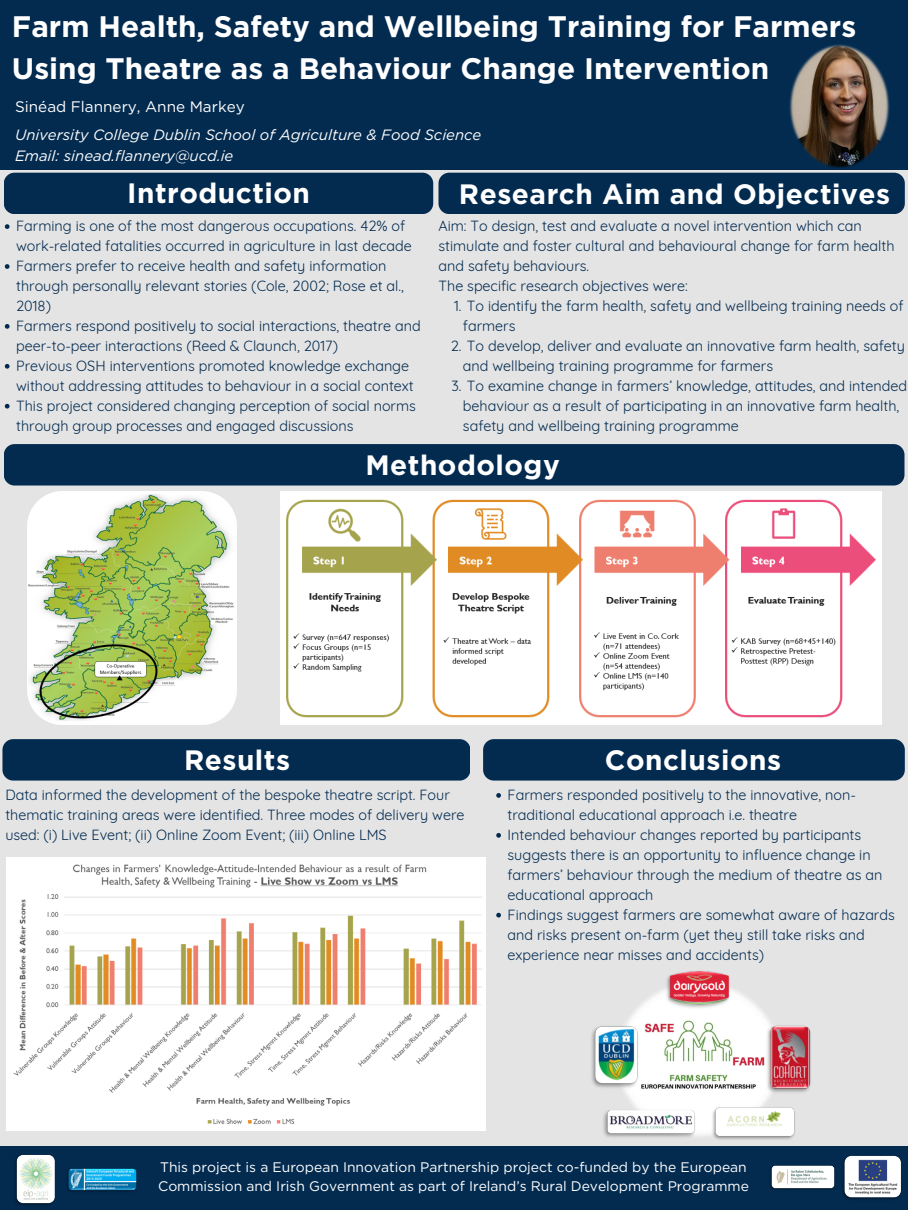
<style>
.page{position:relative;width:908px;height:1210px;background:#fff}
.page>*{position:absolute;margin:0;border:0;box-sizing:border-box;transform-origin:0 0}
.t1{font:700 29.64px/41.5px "Gotham";color:#fff}
.t2{font:700 27.96px "Gotham";letter-spacing:.02em;color:#fff}
.t3{font:15.26px "Gotham";color:#fff}
.t4{font:italic 14.91px "Gotham";color:#fff}
.t5{font:14.35px/19.9px "Quicksand";color:#032b50}
.t6{font:13.86px/19.1px "Gotham";color:#fff}
</style>
<div class="page">
<div style="left:0;top:0;width:907px;height:1210px;background:#e4e4e4"></div>
<div style="left:0;top:0;width:907px;height:169px;background:#032b50"></div>
<div style="left:4px;top:173px;width:429px;height:41px;background:#032b50;border-radius:11px"></div>
<img style="left:280px;top:491px;width:601px;height:233px">
<img style="left:27px;top:491px;width:210px;height:233px">
<img style="left:789px;top:44px;width:100px;height:124px">
<img style="left:6px;top:858px;width:479px;height:272px">
<div style="left:0;top:1146px;width:907px;height:64px;background:#032b50"></div>
<div style="left:483px;top:739px;width:421px;height:41px;background:#032b50;border-radius:11px"></div>
<img style="left:625px;top:990px;width:144px;height:146px">
<img style="left:591px;top:1022px;width:50px;height:69px">
<img style="left:709px;top:1104px;width:86px;height:36px">
<img style="left:762px;top:1022px;width:49px;height:74px">
<img style="left:662px;top:971px;width:71px;height:41px">
<img style="left:603px;top:1106px;width:95px;height:31px">
<img style="left:15px;top:1155px;width:40px;height:50px">
<img style="left:843px;top:1155px;width:58px;height:44px">
<img style="left:67px;top:1168px;width:70px;height:24px">
<img style="left:770px;top:1165px;width:65px;height:25px">
<svg style="left:5px;top:224px;width:5px;height:5px"></svg>
<svg style="left:5px;top:264px;width:5px;height:5px"></svg>
<svg style="left:5px;top:324px;width:5px;height:5px"></svg>
<svg style="left:5px;top:364px;width:5px;height:5px"></svg>
<svg style="left:5px;top:404px;width:5px;height:4px"></svg>
<svg style="left:496px;top:793px;width:5px;height:5px"></svg>
<svg style="left:496px;top:833px;width:5px;height:4px"></svg>
<svg style="left:496px;top:912px;width:5px;height:5px"></svg>
<div style="left:438px;top:173px;width:466px;height:41px;background:#032b50;border-radius:11px"></div>
<div style="left:4px;top:444px;width:900px;height:41px;background:#032b50;border-radius:11px"></div>
<div style="left:2px;top:739px;width:468px;height:41px;background:#032b50;border-radius:11px"></div>
<p class="t1" style="left:12px;top:6px;width:845px">Farm Health, Safety and Wellbeing Training for Farmers<br>Using Theatre as a Behaviour Change Intervention</p>
<p class="t3" style="left:15px;top:98px;width:231px">Sinéad Flannery, Anne Markey</p>
<p class="t4" style="left:15px;top:126px;width:467px">University College Dublin School of Agriculture &amp; Food Science</p>
<p class="t4" style="left:15px;top:147px;width:220px">Email: sinead.flannery@ucd.ie</p>
<p class="t2" style="left:127px;top:176px;width:184px">Introduction</p>
<p class="t2" style="left:459px;top:177px;width:432px">Research Aim and Objectives</p>
<p class="t5" style="left:16px;top:216px;width:397px">Farming is one of the most dangerous occupations. 42% of work-related fatalities occurred in agriculture in last decade</p>
<p class="t5" style="left:16px;top:256px;width:389px">Farmers prefer to receive health and safety information through personally relevant stories (Cole, 2002; Rose et al.,<br>2018)</p>
<p class="t5" style="left:16px;top:316px;width:406px">Farmers respond positively to social interactions, theatre and peer-to-peer interactions (Reed &amp; Claunch, 2017)</p>
<p class="t5" style="left:16px;top:356px;width:399px">Previous OSH interventions promoted knowledge exchange without addressing attitudes to behaviour in a social context</p>
<p class="t5" style="left:16px;top:395px;width:401px">This project considered changing perception of social norms through group processes and engaged discussions</p>
<p class="t5" style="left:438px;top:216px;width:457px">Aim: To design, test and evaluate a novel intervention which can stimulate and foster cultural and behavioural change for farm health and safety behaviours.</p>
<p class="t5" style="left:438px;top:276px;width:251px">The specific research objectives were:</p>
<p class="t5" style="left:463px;top:296px;width:442px;text-indent:-9px">1. To identify the farm health, safety and wellbeing training needs of farmers</p>
<p class="t5" style="left:463px;top:336px;width:443px;text-indent:-12px">2. To develop, deliver and evaluate an innovative farm health, safety and wellbeing training programme for farmers</p>
<p class="t5" style="left:463px;top:375px;width:445px;text-indent:-12px">3. To examine change in farmers’ knowledge, attitudes, and intended behaviour as a result of participating in an innovative farm health, safety and wellbeing training programme</p>
<p class="t2" style="left:365px;top:448px;width:196px">Methodology</p>
<p class="t2" style="left:184px;top:743px;width:107px">Results</p>
<p class="t2" style="left:604px;top:743px;width:178px">Conclusions</p>
<p class="t5" style="left:5px;top:785px;width:460px">Data informed the development of the bespoke theatre script. Four thematic training areas were identified. Three modes of delivery were used: (i) Live Event; (ii) Online Zoom Event; (iii) Online LMS</p>
<p class="t5" style="left:507px;top:785px;width:350px">Farmers responded positively to the innovative, non&shy;traditional educational approach i.e. theatre</p>
<p class="t5" style="left:507px;top:824px;width:376px">Intended behaviour changes reported by participants suggests there is an opportunity to influence change in farmers’ behaviour through the medium of theatre as an educational approach</p>
<p class="t5" style="left:507px;top:904px;width:389px">Findings suggest farmers are somewhat aware of hazards and risks present on-farm (yet they still take risks and experience near misses and accidents)</p>
<p class="t6" style="left:158px;top:1157px;width:592px">This project is a European Innovation Partnership project co-funded by the European<br>Commission and Irish Government as part of Ireland’s Rural Development Programme</p>
</div>
